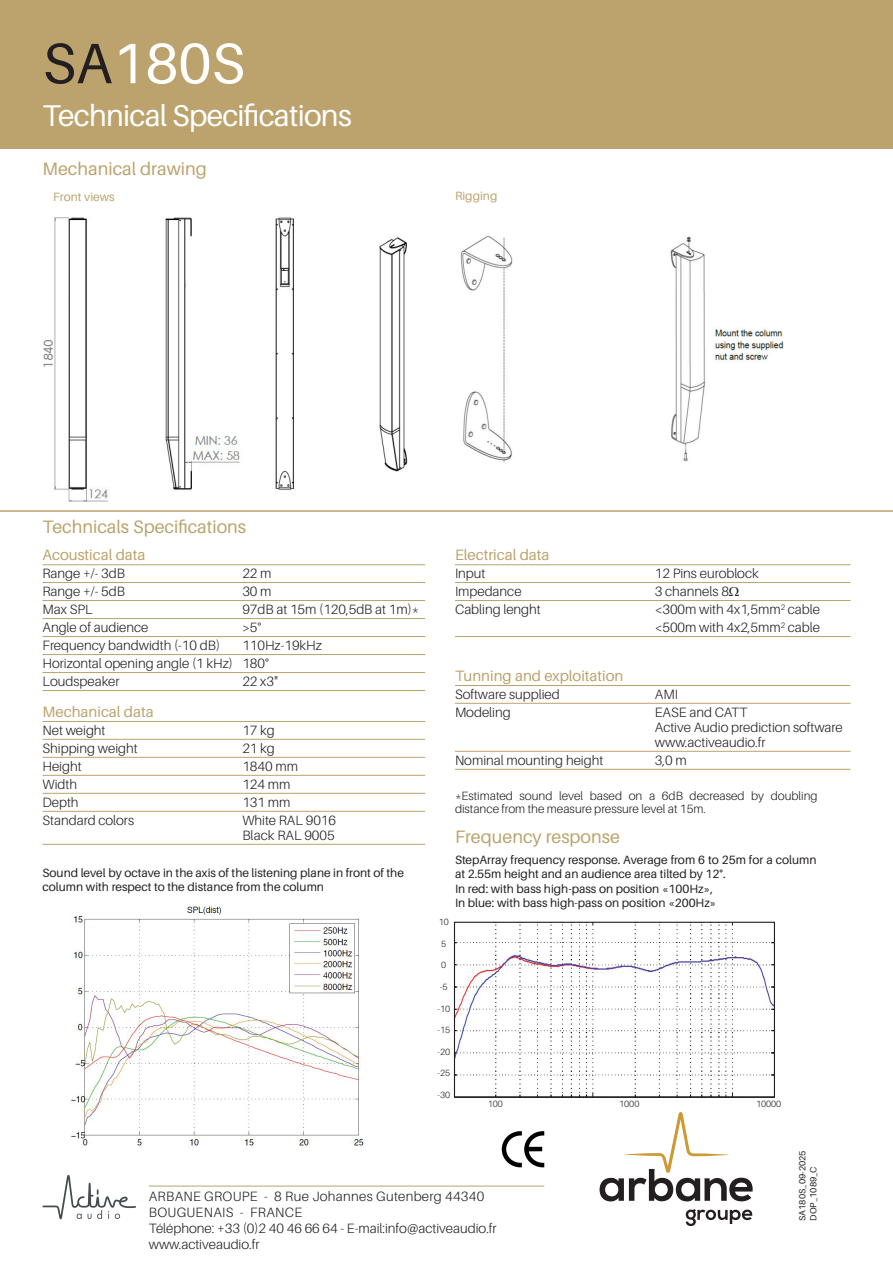
<style>
.page{position:relative;width:893px;height:1263px;background:#fff}
.page>*{position:absolute;margin:0;border:0;box-sizing:border-box;transform-origin:0 0}
.V__Ref_Produit{font:57px "Aileron";color:#fff}
.t1{font:30px "Aileron";letter-spacing:-.025em;color:#fff}
.V__Titre_Or{font:18px "Aileron";color:#bca36d}
.V__Tableau_Titre{font:15px "Aileron";color:#bca36d}
.V__Tableau_Texte_2_colon{font:300 13.5px/16.2px "Aileron";color:#231f20}
.V__Tableau_Texte_2_colon_sans_trait{font:300 13.5px "Aileron";color:#231f20}
.Texte_images_8pt{font:12px/14.4px "Aileron";color:#231f20}
.Texte_images_8pt-2{font:300 12px/12.8px "Aileron";color:#231f20}
.t2{font:12px "Aileron";color:#bca36d}
.Chiffre_schéma{font:300 9px "Aileron";color:#231f20}
.Texte_images_8pt-3{font:9px "Aileron";color:#231f20}
.s1{color:#231f20}
</style>
<div class="page">
<div style="left:0;top:0;width:893px;height:149px;background:#bca36d"></div>
<svg style="left:502px;top:1131px;width:42px;height:36px"></svg>
<svg style="left:43px;top:1175px;width:93px;height:44px"></svg>
<hr style="left:149px;top:1186px;width:395px;height:1px;background:#bca36d">
<svg style="left:686px;top:1209px;width:67px;height:17px"></svg>
<svg style="left:600px;top:1112px;width:153px;height:89px"></svg>
<hr style="left:0;top:510px;width:893px;height:2px;background:#bca36d">
<hr style="left:455px;top:564px;width:395px;height:1px;background:#bca36d">
<hr style="left:455px;top:582px;width:395px;height:1px;background:#bca36d">
<hr style="left:455px;top:600px;width:395px;height:1px;background:#bca36d">
<hr style="left:455px;top:636px;width:395px;height:1px;background:#bca36d">
<hr style="left:455px;top:685px;width:395px;height:1px;background:#bca36d">
<hr style="left:455px;top:703px;width:395px;height:1px;background:#bca36d">
<hr style="left:455px;top:751px;width:395px;height:1px;background:#bca36d">
<hr style="left:455px;top:769px;width:395px;height:1px;background:#bca36d">
<hr style="left:43px;top:564px;width:382px;height:1px;background:#bca36d">
<hr style="left:43px;top:582px;width:382px;height:1px;background:#bca36d">
<hr style="left:43px;top:600px;width:382px;height:1px;background:#bca36d">
<hr style="left:43px;top:618px;width:382px;height:1px;background:#bca36d">
<hr style="left:43px;top:636px;width:382px;height:1px;background:#bca36d">
<hr style="left:43px;top:654px;width:382px;height:1px;background:#bca36d">
<hr style="left:43px;top:672px;width:382px;height:1px;background:#bca36d">
<hr style="left:43px;top:690px;width:382px;height:1px;background:#bca36d">
<hr style="left:43px;top:721px;width:382px;height:1px;background:#bca36d">
<hr style="left:43px;top:739px;width:382px;height:1px;background:#bca36d">
<hr style="left:43px;top:757px;width:382px;height:1px;background:#bca36d">
<hr style="left:43px;top:775px;width:382px;height:1px;background:#bca36d">
<hr style="left:43px;top:793px;width:382px;height:1px;background:#bca36d">
<hr style="left:43px;top:811px;width:382px;height:1px;background:#bca36d">
<hr style="left:43px;top:844px;width:382px;height:1px;background:#bca36d">
<img style="left:43px;top:217px;width:365px;height:285px">
<img style="left:456px;top:924px;width:317px;height:171px">
<div style="left:454px;top:922px;width:321px;height:175px;border:1px solid #231f20"></div>
<img style="left:70px;top:906px;width:295px;height:242px">
<img style="left:460px;top:235px;width:324px;height:227px">
<p class="V__Ref_Produit" style="left:43px;top:32px;width:204px"><span class="s1">SA</span>180S</p>
<h2 class="t1" style="left:43px;top:99px;width:311px">Technical Specifications</h2>
<h3 class="V__Titre_Or" style="left:43px;top:159px;width:166px">Mechanical drawing</h3>
<p class="t2" style="left:53px;top:190px;width:63px">Front views</p>
<p class="t2" style="left:455px;top:189px;width:44px">Rigging</p>
<p class="V__Titre_Or" style="left:43px;top:516px;width:205px">Technicals Specifications</p>
<p class="V__Tableau_Titre" style="left:43px;top:547px;width:105px">Acoustical data</p>
<p class="V__Tableau_Texte_2_colon" style="left:43px;top:565px;width:84px">Range +/- 3dB</p>
<p class="V__Tableau_Texte_2_colon" style="left:242px;top:565px;width:31px">22 m</p>
<p class="V__Tableau_Texte_2_colon" style="left:43px;top:583px;width:84px">Range +/- 5dB</p>
<p class="V__Tableau_Texte_2_colon" style="left:242px;top:583px;width:31px">30 m</p>
<p class="V__Tableau_Texte_2_colon" style="left:43px;top:601px;width:52px">Max SPL</p>
<p class="V__Tableau_Texte_2_colon" style="left:242px;top:601px;width:178px">97dB at 15m (120,5dB at 1m)*</p>
<p class="V__Tableau_Texte_2_colon" style="left:43px;top:619px;width:107px">Angle of audience</p>
<p class="V__Tableau_Texte_2_colon" style="left:242px;top:619px;width:21px">&gt;5°</p>
<p class="V__Tableau_Texte_2_colon" style="left:43px;top:637px;width:179px">Frequency bandwidth (-10 dB)</p>
<p class="V__Tableau_Texte_2_colon" style="left:242px;top:637px;width:81px">110Hz-19kHz</p>
<p class="V__Tableau_Texte_2_colon" style="left:43px;top:655px;width:228px">Horizontal opening angle (1 kHz) 180°</p>
<p class="V__Tableau_Texte_2_colon" style="left:43px;top:673px;width:79px">Loudspeaker</p>
<p class="V__Tableau_Texte_2_colon" style="left:242px;top:673px;width:37px">22 x3"</p>
<p class="V__Tableau_Titre" style="left:43px;top:703px;width:113px">Mechanical data</p>
<p class="V__Tableau_Texte_2_colon" style="left:43px;top:722px;width:64px">Net weight</p>
<p class="V__Tableau_Texte_2_colon" style="left:242px;top:722px;width:34px">17 kg</p>
<p class="V__Tableau_Texte_2_colon" style="left:43px;top:740px;width:97px">Shipping weight</p>
<p class="V__Tableau_Texte_2_colon" style="left:242px;top:740px;width:34px">21 kg</p>
<p class="V__Tableau_Texte_2_colon" style="left:43px;top:758px;width:41px">Height</p>
<p class="V__Tableau_Texte_2_colon" style="left:242px;top:758px;width:57px">1840 mm</p>
<p class="V__Tableau_Texte_2_colon" style="left:43px;top:776px;width:36px">Width</p>
<p class="V__Tableau_Texte_2_colon" style="left:242px;top:776px;width:50px">124 mm</p>
<p class="V__Tableau_Texte_2_colon" style="left:43px;top:794px;width:38px">Depth</p>
<p class="V__Tableau_Texte_2_colon" style="left:242px;top:794px;width:50px">131 mm</p>
<p class="V__Tableau_Texte_2_colon_sans_trait" style="left:43px;top:813px;width:93px">Standard colors</p>
<p class="V__Tableau_Texte_2_colon_sans_trait" style="left:242px;top:813px;width:95px">White RAL 9016</p>
<p class="V__Tableau_Texte_2_colon" style="left:242px;top:827px;width:94px">Black RAL 9005</p>
<p class="Texte_images_8pt" style="left:43px;top:865px;width:363px">Sound level by octave in the axis of the listening plane in front of the column with respect to the distance from the column</p>
<p class="V__Tableau_Titre" style="left:455px;top:547px;width:96px">Electrical data</p>
<p class="V__Tableau_Texte_2_colon" style="left:455px;top:565px;width:32px">Input</p>
<p class="V__Tableau_Texte_2_colon" style="left:655px;top:565px;width:106px">12 Pins euroblock</p>
<p class="V__Tableau_Texte_2_colon" style="left:455px;top:583px;width:68px">Impedance</p>
<p class="V__Tableau_Texte_2_colon" style="left:655px;top:583px;width:76px">3 channels 8</p>
<p class="V__Tableau_Texte_2_colon" style="left:455px;top:601px;width:87px">Cabling lenght</p>
<p class="V__Tableau_Texte_2_colon" style="left:655px;top:601px;width:167px;line-height:18px">&lt;300m with 4x1,5mm<sup>2</sup> cable &lt;500m with 4x2,5mm<sup>2</sup> cable</p>
<p class="V__Tableau_Titre" style="left:455px;top:667px;width:170px">Tunning and exploitation</p>
<p class="V__Tableau_Texte_2_colon" style="left:455px;top:686px;width:106px">Software supplied</p>
<p class="V__Tableau_Texte_2_colon" style="left:655px;top:686px;width:25px">AMI</p>
<p class="V__Tableau_Texte_2_colon_sans_trait" style="left:455px;top:705px;width:57px">Modeling</p>
<p class="V__Tableau_Texte_2_colon_sans_trait" style="left:655px;top:705px;width:94px">EASE and CATT</p>
<p class="V__Tableau_Texte_2_colon_sans_trait" style="left:655px;top:720px;width:189px">Active Audio prediction software</p>
<p class="V__Tableau_Texte_2_colon" style="left:655px;top:734px;width:112px">www.activeaudio.fr</p>
<p class="V__Tableau_Texte_2_colon" style="left:455px;top:752px;width:150px">Nominal mounting height</p>
<p class="V__Tableau_Texte_2_colon" style="left:655px;top:752px;width:33px">3,0 m</p>
<p class="Texte_images_8pt-2" style="left:455px;top:790px;width:364px">*Estimated sound level based on a 6dB decreased by doubling distance from the measure pressure level at 15m.</p>
<p class="V__Titre_Or" style="left:455px;top:827px;width:166px">Frequency response</p>
<p class="Texte_images_8pt" style="left:455px;top:853px;width:363px">StepArray frequency response. Average from 6 to 25m for a column at 2.55m height and an audience area tilted by 12°.</p>
<p class="Texte_images_8pt" style="left:455px;top:881px;width:260px">In red: with bass high-pass on position «100Hz»,</p>
<p class="Texte_images_8pt" style="left:455px;top:896px;width:263px">In blue: with bass high-pass on position «200Hz»</p>
<p class="Chiffre_schéma" style="left:439px;top:917px;width:12px">10</p>
<p class="Chiffre_schéma" style="left:441px;top:939px;width:7px">5</p>
<p class="Chiffre_schéma" style="left:441px;top:960px;width:7px">0</p>
<p class="Chiffre_schéma" style="left:440px;top:982px;width:9px">-5</p>
<p class="Chiffre_schéma" style="left:438px;top:1003px;width:14px">-10</p>
<p class="Chiffre_schéma" style="left:438px;top:1025px;width:14px">-15</p>
<p class="Chiffre_schéma" style="left:438px;top:1047px;width:14px">-20</p>
<p class="Chiffre_schéma" style="left:438px;top:1068px;width:14px">-25</p>
<p class="Chiffre_schéma" style="left:438px;top:1090px;width:14px">-30</p>
<p class="Chiffre_schéma" style="left:488px;top:1099px;width:17px">100</p>
<p class="Chiffre_schéma" style="left:619px;top:1099px;width:22px">1000</p>
<p class="Chiffre_schéma" style="left:756px;top:1099px;width:27px">10000</p>
<p class="V__Tableau_Texte_2_colon" style="left:149px;top:1188px;width:349px">ARBANE GROUPE - 8 Rue Johannes Gutenberg 44340<br>BOUGUENAIS - FRANCE<br>Téléphone: +33 (0)2 40 46 66 64 - E-mail:info@activeaudio.fr www.activeaudio.fr</p>
<p class="Texte_images_8pt-3" style="left:798px;top:1221px;width:72px;rotate:-90deg">SA180S_09-2025</p>
<p class="Texte_images_8pt-3" style="left:808px;top:1221px;width:56px;rotate:-90deg">DOP_1089_C</p>
</div>
